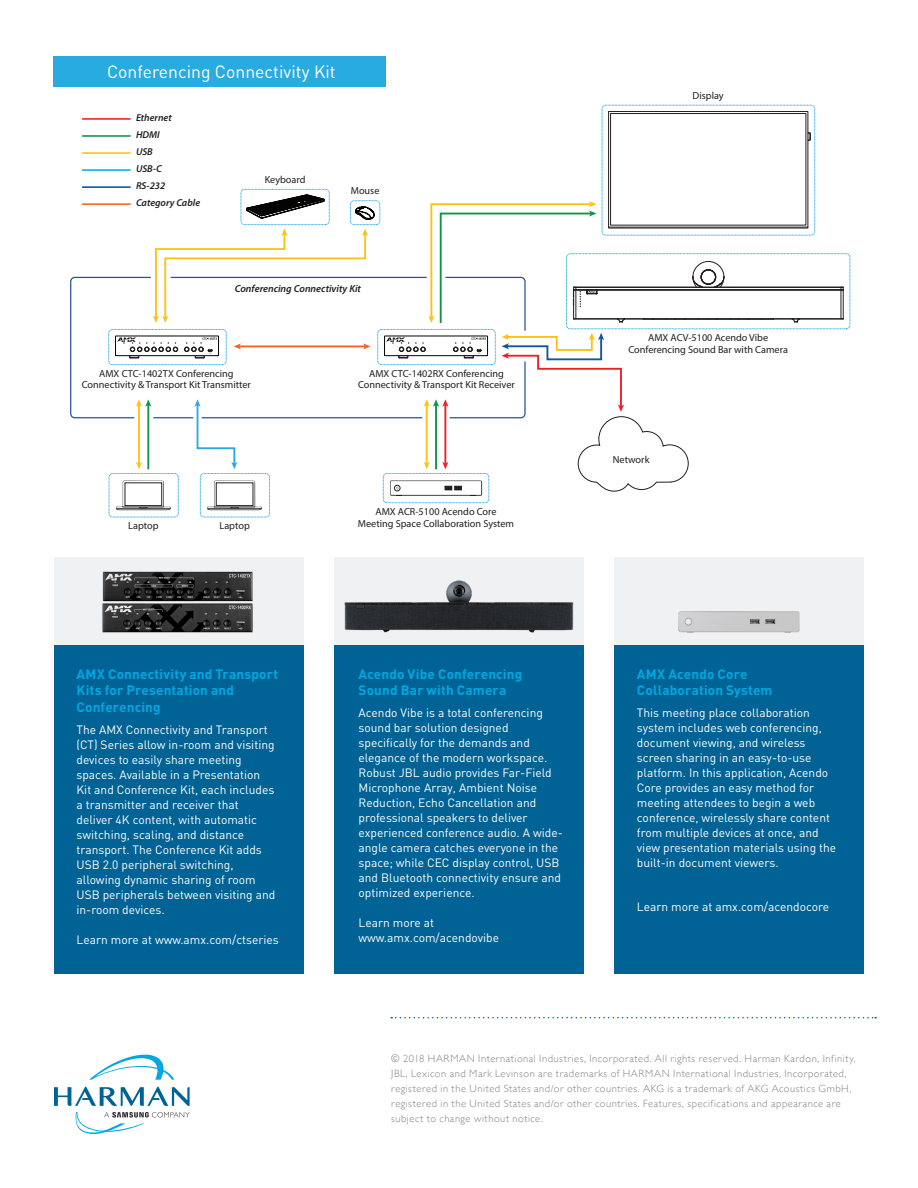
<style>
.page{position:relative;width:918px;height:1188px;background:#fff}
.page>*{position:absolute;margin:0;border:0;box-sizing:border-box;transform-origin:0 0}
.t1{font:17.55px "DIN";color:#fff}
.t2{font:700 13.5px/16.5px "DIN";letter-spacing:.015em;color:#00a8e2}
.t3{font:12px/15px "DIN";color:#fff}
.t4{font:300 10.5px/15px "Gill Sans";letter-spacing:.05em;color:#808285}
.t5{font:10.2px/11.4px "Myriad Pro";color:#211e1e;text-align:center}
.t6{font:italic 600 10.2px "Myriad Pro";color:#211e1e}
.t7{font:italic 600 10.05px/17.1px "Myriad Pro";color:#211e1e}
</style>
<div class="page">
<div style="left:54px;top:558px;width:250px;height:114px;background:#f0f1f2"></div>
<div style="left:334px;top:558px;width:250px;height:114px;background:#f0f1f2"></div>
<div style="left:614px;top:558px;width:250px;height:114px;background:#f0f1f2"></div>
<svg style="left:89px;top:1054px;width:85px;height:26px"></svg>
<svg style="left:54px;top:1087px;width:136px;height:19px"></svg>
<svg style="left:75px;top:1112px;width:115px;height:22px"></svg>
<div style="left:54px;top:645px;width:250px;height:329px;background:#016395"></div>
<div style="left:334px;top:645px;width:250px;height:329px;background:#016395"></div>
<div style="left:614px;top:645px;width:250px;height:329px;background:#016395"></div>
<div style="left:53px;top:57px;width:333px;height:30px;background:#28abe1"></div>
<svg style="left:116px;top:481px;width:55px;height:29px"></svg>
<div style="left:109px;top:473px;width:70px;height:44px;border:1px dashed #28abe1;border-radius:4px"></div>
<svg style="left:207px;top:481px;width:55px;height:29px"></svg>
<div style="left:200px;top:473px;width:70px;height:44px;border:1px dashed #28abe1;border-radius:4px"></div>
<svg style="left:246px;top:195px;width:78px;height:23px"></svg>
<div style="left:241px;top:189px;width:89px;height:36px;border:1px dashed #28abe1;border-radius:4px"></div>
<svg style="left:355px;top:207px;width:19px;height:12px"></svg>
<div style="left:350px;top:200px;width:30px;height:25px;border:1px dashed #28abe1;border-radius:4px"></div>
<div style="left:383px;top:473px;width:106px;height:30px;border:1px dashed #28abe1;border-radius:4px"></div>
<hr style="left:574px;top:319px;width:269px;height:1px;background:#231f20">
<hr style="left:574px;top:318px;width:269px;height:1px;background:#231f20">
<hr style="left:574px;top:290px;width:269px;height:1px;background:#231f20">
<hr style="left:574px;top:289px;width:269px;height:1px;background:#231f20">
<hr style="left:574px;top:287px;width:269px;height:1px;background:#231f20">
<hr style="left:841px;top:287px;width:1px;height:32px;background:#231f20">
<svg style="left:843px;top:287px;width:1px;height:32px"></svg>
<div style="left:602px;top:105px;width:213px;height:130px;border:1px dashed #28abe1;border-radius:4px"></div>
<hr style="left:171px;top:277px;width:256px;height:1px;background:#2450a3">
<hr style="left:202px;top:417px;width:220px;height:1px;background:#2450a3">
<hr style="left:82px;top:118px;width:49px;height:2px;background:#ee1d23">
<hr style="left:82px;top:135px;width:49px;height:2px;background:#0d9344">
<hr style="left:82px;top:152px;width:49px;height:2px;background:#fec210">
<hr style="left:82px;top:169px;width:49px;height:2px;background:#00aeef">
<hr style="left:82px;top:186px;width:49px;height:2px;background:#0154a6">
<hr style="left:82px;top:203px;width:49px;height:2px;background:#f36421">
<svg style="left:70px;top:229px;width:301px;height:240px"></svg>
<svg style="left:384px;top:111px;width:427px;height:385px"></svg>
<img style="left:102px;top:612px;width:151px;height:21px">
<svg style="left:391px;top:1017px;width:485px;height:1px"></svg>
<img style="left:344px;top:580px;width:230px;height:53px">
<img style="left:678px;top:611px;width:122px;height:22px">
<img style="left:102px;top:571px;width:151px;height:41px">
<p class="t1" style="left:107px;top:60px;width:230px">Conferencing Connectivity Kit</p>
<p class="t7" style="left:136px;top:109px;width:66px">Ethernet<br>HDMI<br>USB<br>USB-C<br>RS-232<br>Category Cable</p>
<p class="t5" style="left:265px;top:174px;width:42px">Keyboard</p>
<p class="t5" style="left:351px;top:185px;width:30px">Mouse</p>
<p class="t6" style="left:235px;top:282px;width:128px">Conferencing Connectivity Kit</p>
<p class="t5" style="left:82px;top:368px;width:171px">AMX CTC-1402TX Conferencing<br>Connectivity &amp; Transport Kit Transmitter</p>
<p class="t5" style="left:358px;top:368px;width:158px">AMX CTC-1402RX Conferencing<br>Connectivity &amp; Transport Kit Receiver</p>
<p class="t5" style="left:128px;top:520px;width:32px">Laptop</p>
<p class="t5" style="left:220px;top:520px;width:32px">Laptop</p>
<p class="t5" style="left:358px;top:506px;width:158px">AMX ACR-5100 Acendo Core<br>Meeting Space Collaboration System</p>
<p class="t5" style="left:693px;top:90px;width:33px">Display</p>
<p class="t5" style="left:628px;top:331px;width:161px;line-height:12.3px">AMX ACV-5100 Acendo Vibe<br>Conferencing Sound Bar with Camera</p>
<p class="t5" style="left:613px;top:454px;width:38px">Network</p>
<p class="t2" style="left:76px;top:665px;width:203px">AMX Connectivity and Transport<br>Kits for Presentation and<br>Conferencing</p>
<p class="t3" style="left:76px;top:722px;width:200px">The AMX Connectivity and Transport (CT) Series allow in-room and visiting devices to easily share meeting spaces. Available in a Presentation Kit and Conference Kit, each includes a transmitter and receiver that deliver 4K content, with automatic switching, scaling, and distance transport. The Conference Kit adds USB 2.0 peripheral switching, allowing dynamic sharing of room USB peripherals between visiting and in-room devices.</p>
<p class="t3" style="left:76px;top:932px;width:204px">Learn more at www.amx.com/ctseries</p>
<p class="t2" style="left:359px;top:665px;width:165px">Acendo Vibe Conferencing<br>Sound Bar with Camera</p>
<p class="t3" style="left:359px;top:705px;width:206px">Acendo Vibe is a total conferencing sound bar solution designed specifically for the demands and elegance of the modern workspace.<br>Robust JBL audio provides Far-Field Microphone Array, Ambient Noise Reduction, Echo Cancellation and professional speakers to deliver experienced conference audio. A wide&shy;angle camera catches everyone in the space; while CEC display control, USB and Bluetooth connectivity ensure and optimized experience.</p>
<p class="t3" style="left:359px;top:915px;width:142px">Learn more at www.amx.com/acendovibe</p>
<p class="t2" style="left:637px;top:665px;width:137px">AMX Acendo Core<br>Collaboration System</p>
<p class="t3" style="left:637px;top:705px;width:201px">This meeting place collaboration system includes web conferencing, document viewing, and wireless screen sharing in an easy-to-use platform. In this application, Acendo Core provides an easy method for meeting attendees to begin a web conference, wirelessly share content from multiple devices at once, and view presentation materials using the built-in document viewers.</p>
<p class="t3" style="left:637px;top:899px;width:194px">Learn more at amx.com/acendocore</p>
<p class="t4" style="left:391px;top:1050px;width:466px">© 2018 HARMAN International Industries, Incorporated. All rights reserved. Harman Kardon, Infinity, JBL, Lexicon and Mark Levinson are trademarks of HARMAN International Industries, Incorporated, registered in the United States and/or other countries. AKG is a trademark of AKG Acoustics GmbH, registered in the United States and/or other countries. Features, specifications and appearance are subject to change without notice.</p>
</div>
